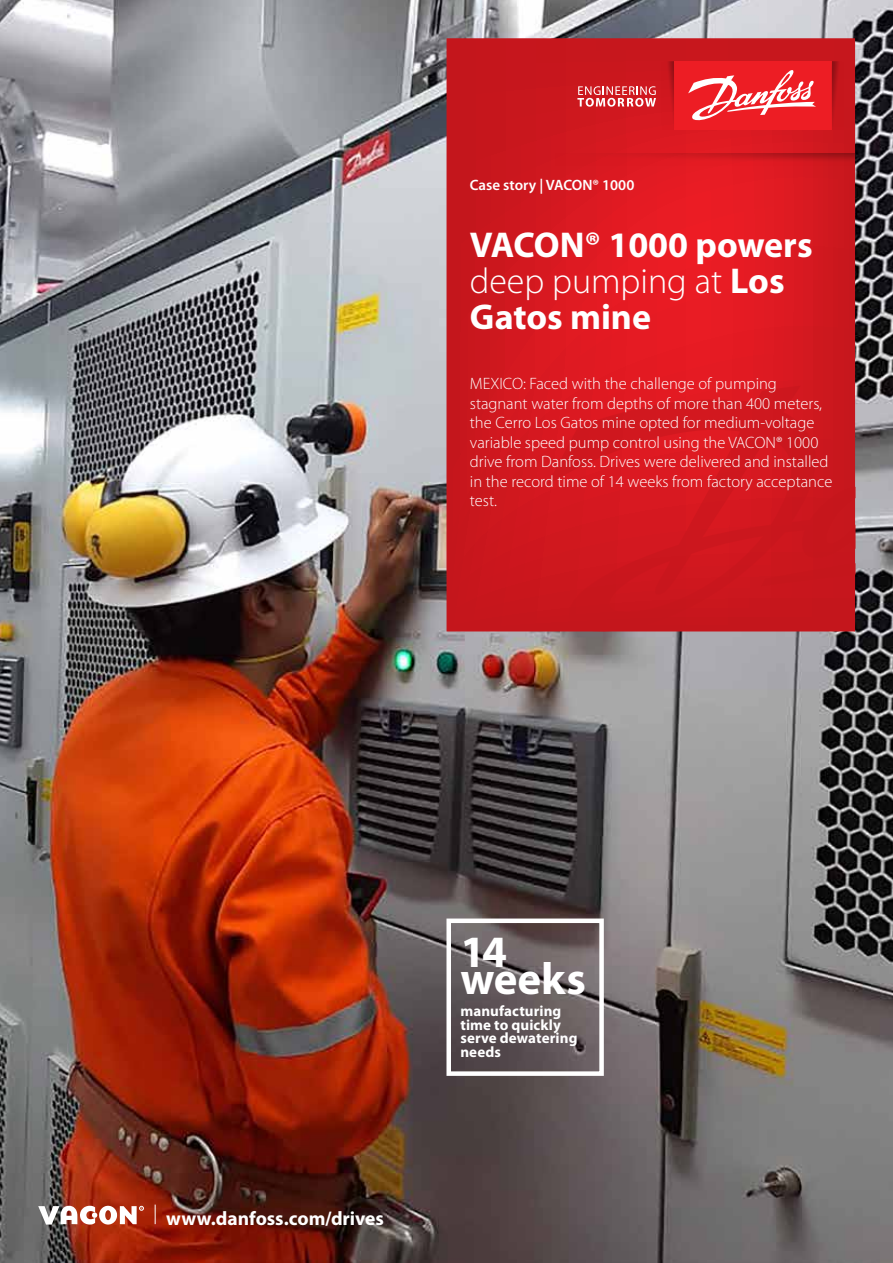
<style>
.page{position:relative;width:893px;height:1263px;background:#fff}
.page>*{position:absolute;margin:0;border:0;box-sizing:border-box;transform-origin:0 0}
.t1{font:700 45px "Myriad Pro";color:#fff}
.t2{font:700 36px/36px "Myriad Pro";color:#fff}
.t3{font:700 19.5px "Myriad Pro";color:#fff}
.t4{font:300 16.5px/19.5px "Myriad Pro";color:#fff}
.t5{font:700 15px/13.5px "Myriad Pro";letter-spacing:.005em;color:#fff}
.t6{font:600 15px "Myriad Pro";color:#fff}
.s1{font-weight:300}
</style>
<div class="page">
<img style="left:0;top:0;width:893px;height:1263px">
<svg style="left:446px;top:38px;width:409px;height:593px;background:#d41920"></svg>
<svg style="left:547px;top:378px;width:308px;height:253px;background:#d0171e"></svg>
<div style="left:446px;top:918px;width:158px;height:158px;border:4px solid #fff"></div>
<svg style="left:155px;top:1204px;width:1px;height:20px"></svg>
<svg style="left:38px;top:1206px;width:106px;height:18px"></svg>
<div style="left:674px;top:61px;width:158px;height:69px;background:#ed1d24"></div>
<svg style="left:688px;top:70px;width:128px;height:51px"></svg>
<svg style="left:555px;top:153px;width:300px;height:13px;background:#cf171f"></svg>
<svg style="left:832px;top:61px;width:12px;height:69px"></svg>
<svg style="left:577px;top:61px;width:97px;height:69px;background:#d12a31"></svg>
<p class="t6" style="left:470px;top:176px;width:166px">Case story | VACON® 1000</p>
<h2 class="t2" style="left:470px;top:227px;width:344px">VACON® 1000 powers <span class="s1">deep pumping at</span> Los<br>Gatos mine</h2>
<p class="t4" style="left:470px;top:374px;width:364px">MEXICO: Faced with the challenge of pumping stagnant water from depths of more than 400 meters, the Cerro Los Gatos mine opted for medium-voltage variable speed pump control using the VACON® 1000 drive from Danfoss. Drives were delivered and installed in the record time of 14 weeks from factory acceptance test.</p>
<p class="t3" style="left:166px;top:1207px;width:219px">www.danfoss.com/drives</p>
<h1 class="t1" style="left:460px;top:927px;width:48px">14</h1>
<h1 class="t1" style="left:460px;top:954px;width:127px">weeks</h1>
<p class="t5" style="left:460px;top:1005px;width:119px">manufacturing time to quickly serve dewatering needs</p>
</div>
